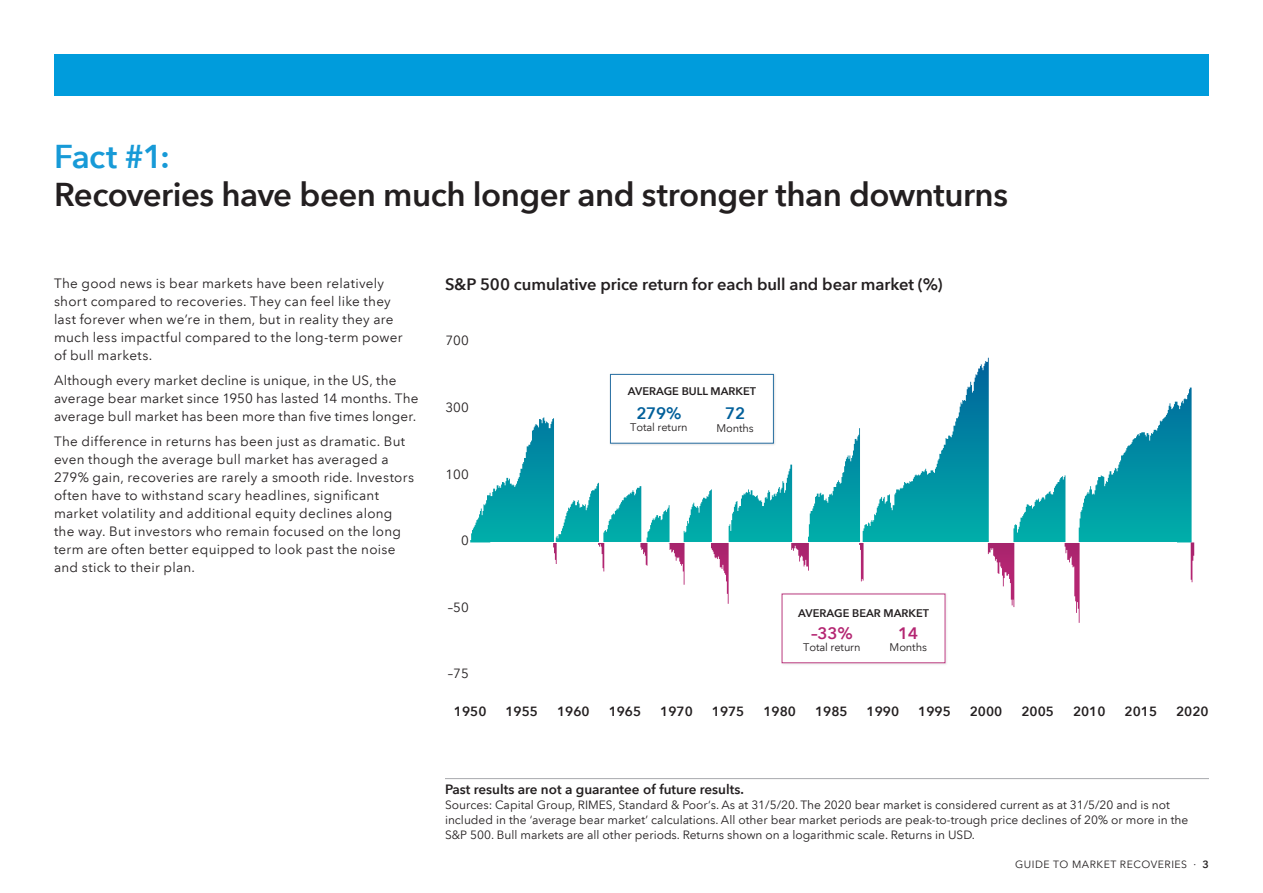
<style>
.page{position:relative;width:1263px;height:893px;background:#fff}
.page>*{position:absolute;margin:0;border:0;box-sizing:border-box;transform-origin:0 0}
.Head_24_26_Bold{font:600 33px/37.5px "Avenir Next LT Com";letter-spacing:-.015em;color:#231f20}
.t1{font:600 16.65px "Avenir Next LT Com";color:#b42672}
.Body_9_12_Reg{font:600 16.5px "Avenir Next LT Com";letter-spacing:-.005em;color:#231f20}
.t2{font:600 16.5px "Avenir Next LT Com";color:#005f9a}
.Body_9_12_Reg-2{font:13.5px/18px "Avenir Next LT Com";letter-spacing:.02em;color:#231f20}
.Sources_8_10{font:600 13.5px "Avenir Next LT Com";color:#231f20}
.t3{font:600 13.35px "Avenir Next LT Com";color:#231f20}
.t4{font:13.35px "Avenir Next LT Com";color:#231f20}
.Sources_8_10-2{font:12px/15px "Avenir Next LT Com";color:#231f20}
.t5{font:600 11.1px "Avenir Next LT Com";color:#231f20}
.t6{font:11.1px "Avenir Next LT Com";letter-spacing:-.01em;color:#231f20}
.t7{font:10.5px "Avenir Next LT Com";letter-spacing:.05em;color:#231f20}
.s1{color:#179ad7}
.s2{font-weight:600}
</style>
<div class="page">
<svg style="left:470px;top:417px;width:393px;height:187px"></svg>
<svg style="left:887px;top:358px;width:307px;height:265px"></svg>
<hr style="left:490px;top:542px;width:687px;height:1px;background:#fff">
<img style="left:608px;top:373px;width:170px;height:74px">
<div style="left:610px;top:374px;width:163px;height:69px;background:#fff"></div>
<div style="left:610px;top:374px;width:164px;height:69px;border:1px solid #116099"></div>
<img style="left:780px;top:592px;width:169px;height:72px">
<div style="left:782px;top:594px;width:163px;height:69px;background:#fff"></div>
<div style="left:54px;top:54px;width:1155px;height:41px;background:#009cdc"></div>
<hr style="left:445px;top:778px;width:764px;height:1px;background:#a8a9ad">
<p class="Head_24_26_Bold" style="left:54px;top:138px;width:955px"><span class="s1">Fact #1:<br></span>Recoveries have been much longer and stronger than downturns</p>
<p class="Body_9_12_Reg-2" style="left:54px;top:274px;width:350px">The good news is bear markets have been relatively short compared to recoveries. They can feel like they last forever when we’re in them, but in reality they are much less impactful compared to the long-term power of bull markets.</p>
<p class="Body_9_12_Reg-2" style="left:54px;top:371px;width:366px">Although every market decline is unique, in the US, the average bear market since 1950 has lasted 14 months. The average bull market has been more than five times longer.</p>
<p class="Body_9_12_Reg-2" style="left:54px;top:432px;width:361px">The difference in returns has been just as dramatic. But even though the average bull market has averaged a 279% gain, recoveries are rarely a smooth ride. Investors often have to withstand scary headlines, significant market volatility and additional equity declines along the way. But investors who remain focused on the long term are often better equipped to look past the noise and stick to their plan.</p>
<p class="Body_9_12_Reg" style="left:445px;top:275px;width:499px">S&amp;P 500 cumulative price return for each bull and bear market (%)</p>
<p class="t4" style="left:445px;top:333px;width:25px">700</p>
<p class="t4" style="left:445px;top:399px;width:25px">300</p>
<p class="t4" style="left:445px;top:466px;width:25px">100</p>
<p class="t4" style="left:461px;top:532px;width:9px">0</p>
<p class="t4" style="left:448px;top:599px;width:22px">–50</p>
<p class="t4" style="left:448px;top:666px;width:22px">–75</p>
<p class="t5" style="left:628px;top:384px;width:130px">AVERAGE BULL MARKET</p>
<p class="t6" style="left:630px;top:421px;width:59px">Total return</p>
<p class="t2" style="left:636px;top:403px;width:47px">279%</p>
<p class="t2" style="left:725px;top:403px;width:22px">72</p>
<p class="t6" style="left:716px;top:421px;width:39px">Months</p>
<p class="t5" style="left:798px;top:606px;width:132px">AVERAGE BEAR MARKET</p>
<p class="t6" style="left:803px;top:641px;width:59px">Total return</p>
<p class="t1" style="left:811px;top:623px;width:43px">–33%</p>
<p class="t1" style="left:898px;top:623px;width:22px">14</p>
<p class="t6" style="left:890px;top:641px;width:39px">Months</p>
<p class="t3" style="left:454px;top:704px;width:34px">1950</p>
<p class="t3" style="left:505px;top:704px;width:34px">1955</p>
<p class="t3" style="left:557px;top:704px;width:34px">1960</p>
<p class="t3" style="left:609px;top:704px;width:34px">1965</p>
<p class="t3" style="left:660px;top:704px;width:34px">1970</p>
<p class="t3" style="left:712px;top:704px;width:34px">1975</p>
<p class="t3" style="left:763px;top:704px;width:34px">1980</p>
<p class="t3" style="left:815px;top:704px;width:34px">1985</p>
<p class="t3" style="left:867px;top:704px;width:34px">1990</p>
<p class="t3" style="left:918px;top:704px;width:34px">1995</p>
<p class="t3" style="left:970px;top:704px;width:34px">2000</p>
<p class="t3" style="left:1021px;top:704px;width:34px">2005</p>
<p class="t3" style="left:1073px;top:704px;width:34px">2010</p>
<p class="t3" style="left:1124px;top:704px;width:34px">2015</p>
<p class="t3" style="left:1176px;top:704px;width:34px">2020</p>
<p class="Sources_8_10" style="left:445px;top:781px;width:300px">Past results are not a guarantee of future results.</p>
<p class="Sources_8_10-2" style="left:445px;top:797px;width:745px">Sources: Capital Group, RIMES, Standard &amp; Poor‘s. As at 31/5/20. The 2020 bear market is considered current as at 31/5/20 and is not included in the ‘average bear market’ calculations. All other bear market periods are peak-to-trough price declines of 20% or more in the<br>S&amp;P 500. Bull markets are all other periods. Returns shown on a logarithmic scale. Returns in USD.</p>
<p class="t7" style="left:1015px;top:858px;width:195px">GUIDE TO MARKET RECOVERIES · <span class="s2">3</span></p>
</div>
